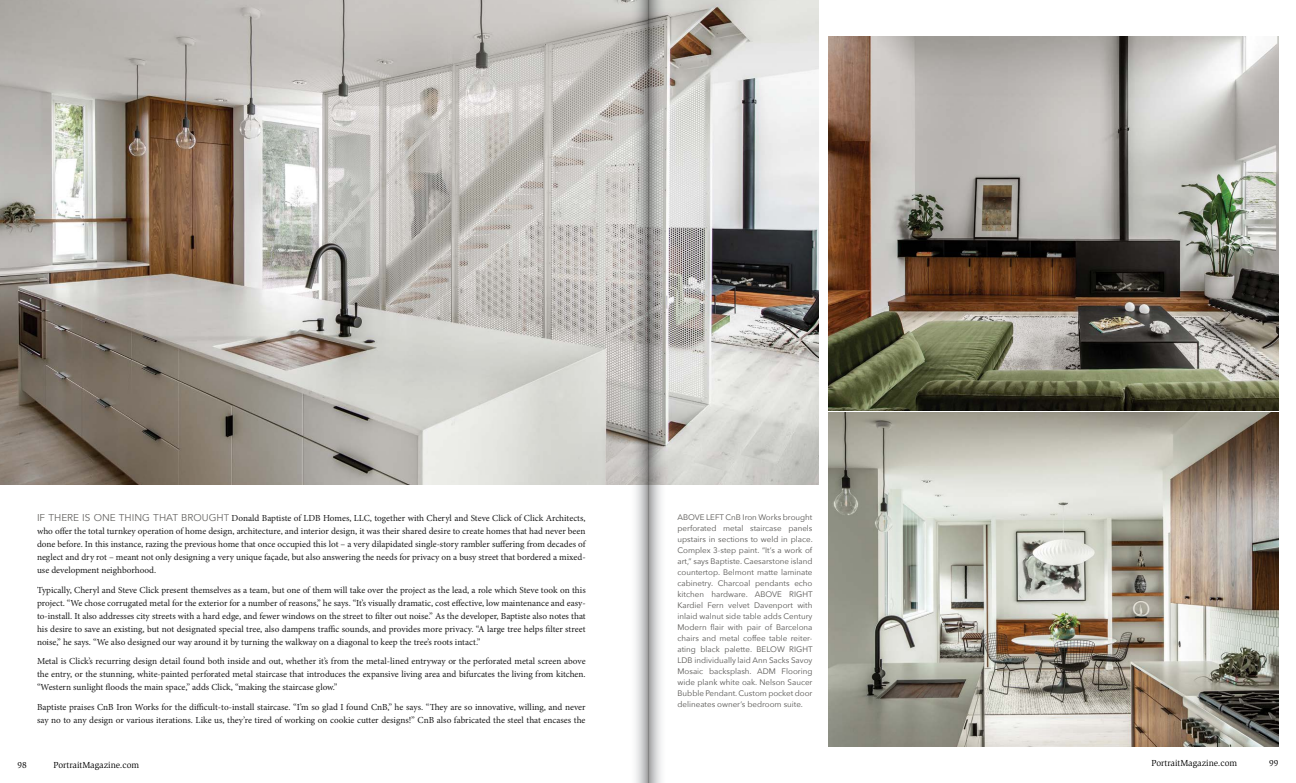
<style>
.page{position:relative;width:1296px;height:783px;background:#fff}
.page>*{position:absolute;margin:0;border:0;box-sizing:border-box;transform-origin:0 0}
.t1{font:9.2px/13px "Minion Pro";color:#000;text-align:justify}
.t2{font:9px "Slimbach Std";color:#000}
.t3{font:8px/11px "Avenir Next";color:#575553;text-align:justify}
.s1{font-family:"Avenir";font-size:10px;color:#575553}
.s2{font-family:"Avenir";font-size:9.5px;color:#575553}
</style>
<div class="page">
<img style="left:0;top:0;width:630px;height:484px">
<svg style="left:666px;top:0;width:613px;height:747px"></svg>
<img style="left:829px;top:36px;width:450px;height:375px">
<img style="left:829px;top:413px;width:450px;height:334px">
<svg style="left:630px;top:0;width:18px;height:783px"></svg>
<svg style="left:648px;top:0;width:18px;height:783px;background:#b0afae"></svg>
<p class="t1" style="left:37px;top:512px;width:550px"><span class="s1">IF THERE IS ONE THING THAT BROUGH</span><span class="s2">T</span> Donald Baptiste of LDB Homes, LLC, together with Cheryl and Steve Click of Click Architects, who offer the total turnkey operation of home design, architecture, and interior design, it was their shared desire to create homes that had never been done before. In this instance, razing the previous home that once occupied this lot – a very dilapidated single-story rambler suffering from decades of neglect and dry rot – meant not only designing a very unique façade, but also answering the needs for privacy on a busy street that bordered a mixed&shy;use development neighborhood.</p>
<p class="t1" style="left:37px;top:583px;width:550px">Typically, Cheryl and Steve Click present themselves as a team, but one of them will take over the project as the lead, a role which Steve took on this project. “We chose corrugated metal for the exterior for a number of reasons,” he says. “It’s visually dramatic, cost effective, low maintenance and easy&shy;to-install. It also addresses city streets with a hard edge, and fewer windows on the street to filter out noise.” As the developer, Baptiste also notes that his desire to save an existing, but not designated special tree, also dampens traffic sounds, and provides more privacy. “A large tree helps filter street noise,” he says. “We also designed our way around it by turning the walkway on a diagonal to keep the tree’s roots intact.”</p>
<p class="t1" style="left:37px;top:655px;width:550px">Metal is Click’s recurring design detail found both inside and out, whether it’s from the metal-lined entryway or the perforated metal screen above the entry, or the stunning, white-painted perforated metal staircase that introduces the expansive living area and bifurcates the living from kitchen. “Western sunlight floods the main space,” adds Click, “making the staircase glow.”</p>
<p class="t1" style="left:37px;top:700px;width:550px">Baptiste praises CnB Iron Works for the difficult-to-install staircase. “I’m so glad I found CnB,” he says. “They are so innovative, willing, and never say no to any design or various iterations. Like us, they’re tired of working on cookie cutter designs!” CnB also fabricated the steel that encases the</p>
<p class="t3" style="left:678px;top:512px;width:137px">ABOVE LEFT CnB Iron Works brought perforated metal staircase panels upstairs in sections to weld in place.<br>Complex 3-step paint. “It’s a work of art,” says Baptiste. Caesarstone island countertop. Belmont matte laminate cabinetry. Charcoal pendants echo kitchen hardware. ABOVE RIGHT Kardiel Fern velvet Davenport with inlaid walnut side table adds Century Modern flair with pair of Barcelona chairs and metal coffee table reiter&shy;ating black palette. BELOW RIGHT LDB individually laid Ann Sacks Savoy Mosaic backsplash. ADM Flooring wide plank white oak. Nelson Saucer Bubble Pendant. Custom pocket door delineates owner’s bedroom suite.</p>
<p class="t2" style="left:18px;top:760px;width:11px">98</p>
<p class="t2" style="left:54px;top:760px;width:87px">PortraitMagazine.com</p>
<p class="t2" style="left:1152px;top:758px;width:87px">PortraitMagazine.com</p>
<p class="t2" style="left:1269px;top:758px;width:11px">99</p>
</div>
